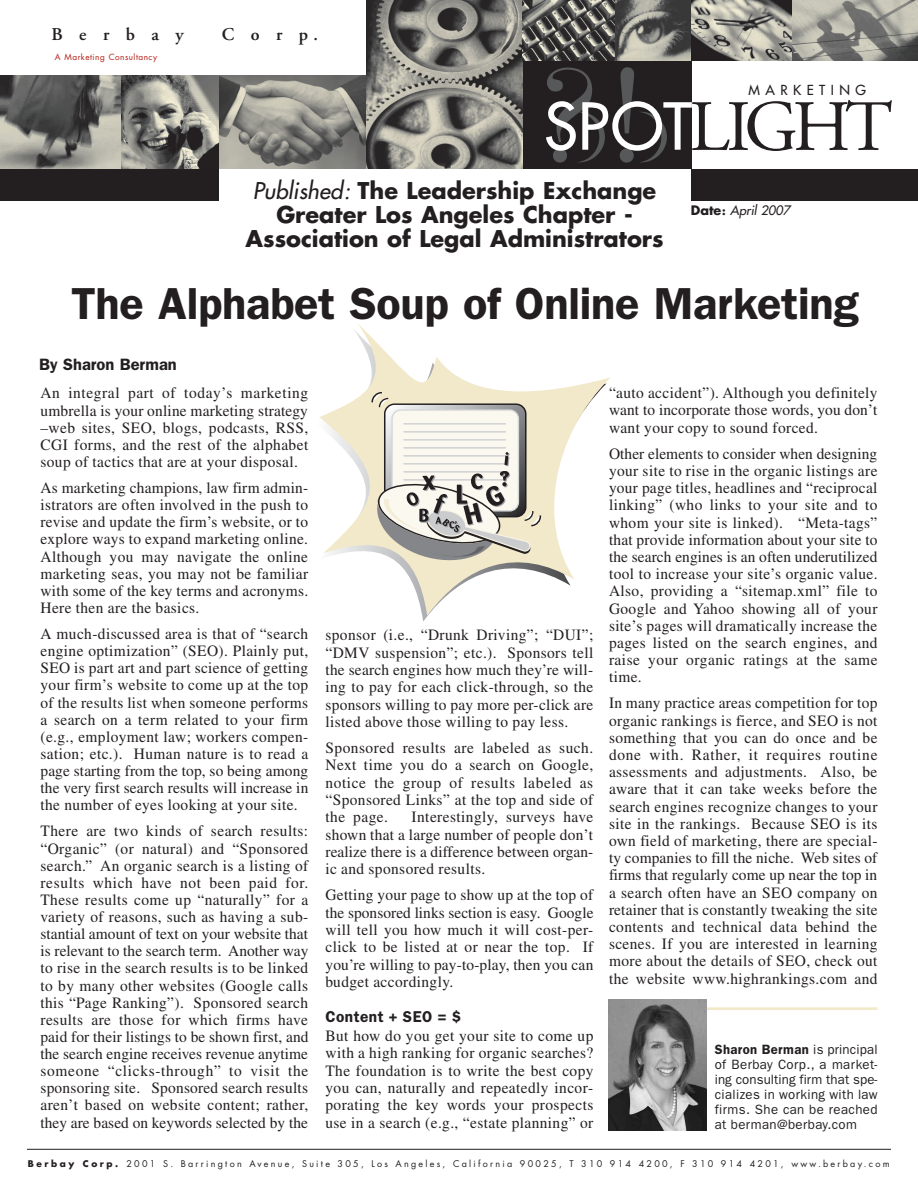
<style>
.page{position:relative;width:918px;height:1188px;background:#fff}
.page>*{position:absolute;margin:0;border:0;box-sizing:border-box;transform-origin:0 0}
.t1{font:72px "Adobe Garamond";letter-spacing:-.075em;color:#231f20}
.t2{font:600 45px "Franklin Gothic";letter-spacing:-.005em;color:#231f20}
.t3{font:700 22.5px/24px "Futura";color:#231f20;text-align:center}
.t4{font:600 18px "Adobe Garamond";letter-spacing:.915em;color:#231f20}
.t5{font:600 16.5px "Franklin Gothic";color:#231f20}
.t6{font:15.75px/17.2px "Times";letter-spacing:.025em;color:#231f20;text-align:justify}
.t7{font:600 15.75px "Franklin Gothic";letter-spacing:.03em;color:#231f20}
.t8{font:13.5px/15px "Franklin Gothic";letter-spacing:.03em;color:#231f20;text-align:justify}
.t9{font:13.5px "Futura";letter-spacing:.405em;color:#231f20}
.t10{font:italic 12.75px "Futura";color:#231f20}
.t11{font:9px "Futura";letter-spacing:.25em;color:#231f20}
.t12{font:8.25px "Futura";letter-spacing:.06em;color:#b41d15}
.s1{font-family:"Futura";font-size:63px;color:#fff}
.s2{font-weight:400;font-style:italic}
.s3{font-weight:700;font-style:normal}
.s4{font-weight:700;font-style:normal;font-size:10.5px}
.s5{font-weight:600}
.s6{font-weight:700}
</style>
<div class="page">
<div style="left:522px;top:61px;width:170px;height:108px;background:#231f20"></div>
<img style="left:0;top:75px;width:121px;height:94px">
<svg style="left:219px;top:75px;width:147px;height:94px;background:#898882"></svg>
<img style="left:366px;top:0;width:156px;height:169px">
<img style="left:614px;top:0;width:77px;height:61px">
<svg style="left:691px;top:0;width:101px;height:61px;background:#95938b"></svg>
<svg style="left:522px;top:0;width:92px;height:61px;background:#646360"></svg>
<svg style="left:792px;top:0;width:126px;height:61px;background:#98978f"></svg>
<div style="left:692px;top:169px;width:226px;height:32px;background:#231f20"></div>
<svg style="left:121px;top:75px;width:98px;height:94px;background:#807f79"></svg>
<hr style="left:27px;top:1149px;width:864px;height:1px;background:#231f20">
<div style="left:0;top:169px;width:219px;height:32px;background:#231f20"></div>
<img style="left:535px;top:59px;width:139px;height:104px">
<hr style="left:696px;top:1007px;width:182px;height:3px;background:#f2e8ca">
<img style="left:608px;top:1000px;width:99px;height:130px">
<svg style="left:320px;top:324px;width:290px;height:292px"></svg>
<svg style="left:385px;top:404px;width:141px;height:113px"></svg>
<div style="left:384px;top:403px;width:143px;height:114px;border:1px solid #231f20;border-radius:10px"></div>
<div style="left:392px;top:410px;width:126px;height:101px;background:#fbf8f0;border-radius:9px"></div>
<div style="left:391px;top:409px;width:128px;height:103px;border:1px solid #d5d6d8;border-radius:9px"></div>
<svg style="left:371px;top:391px;width:19px;height:18px"></svg>
<hr style="left:404px;top:423px;width:102px;height:1px;background:#d5d6d8">
<hr style="left:404px;top:431px;width:102px;height:1px;background:#d5d6d8">
<hr style="left:404px;top:439px;width:102px;height:1px;background:#d5d6d8">
<hr style="left:404px;top:447px;width:102px;height:1px;background:#d5d6d8">
<svg style="left:373px;top:452px;width:169px;height:114px"></svg>
<p class="t4" style="left:51px;top:27px;width:134px">Berbay</p>
<p class="t4" style="left:222px;top:27px;width:98px">Corp.</p>
<p class="t12" style="left:55px;top:54px;width:104px">A Marketing Consultancy</p>
<p class="t9" style="left:749px;top:83px;width:119px">MARKETING</p>
<h1 class="t1" style="left:544px;top:98px;width:350px"><span class="s1">SPOT</span>LIGHT</h1>
<h3 class="t3" style="left:246px;top:181px;width:420px"><span class="s2">Published:</span> The Leadership Exchange<br>Greater Los Angeles Chapter -<br>Association of Legal Administrators</h3>
<p class="t10" style="left:691px;top:204px;width:101px"><span class="s3">Date</span><span class="s4">:</span> April 2007</p>
<h2 class="t2" style="left:72px;top:288px;width:789px">The Alphabet Soup of Online Marketing</h2>
<p class="t5" style="left:39px;top:359px;width:139px">By Sharon Berman</p>
<p class="t6" style="left:40px;top:386px;width:269px">An integral part of today’s marketing umbrella is your online marketing strategy –web sites, SEO, blogs, podcasts, RSS, CGI forms, and the rest of the alphabet soup of tactics that are at your disposal.</p>
<p class="t6" style="left:40px;top:481px;width:269px">As marketing champions, law firm admin&shy;istrators are often involved in the push to revise and update the firm’s website, or to explore ways to expand marketing online.<br>Although you may navigate the online marketing seas, you may not be familiar with some of the key terms and acronyms.<br>Here then are the basics.</p>
<p class="t6" style="left:40px;top:627px;width:269px">A much-discussed area is that of “search engine optimization” (SEO). Plainly put, SEO is part art and part science of getting your firm’s website to come up at the top of the results list when someone performs a search on a term related to your firm (e.g., employment law; workers compen&shy;sation; etc.). Human nature is to read a page starting from the top, so being among the very first search results will increase in the number of eyes looking at your site.</p>
<p class="t6" style="left:40px;top:824px;width:270px">There are two kinds of search results: “Organic” (or natural) and “Sponsored search.” An organic search is a listing of results which have not been paid for.<br>These results come up “naturally” for a variety of reasons, such as having a sub&shy;stantial amount of text on your website that is relevant to the search term. Another way to rise in the search results is to be linked to by many other websites (Google calls this “Page Ranking”). Sponsored search results are those for which firms have paid for their listings to be shown first, and the search engine receives revenue anytime someone “clicks-through” to visit the sponsoring site. Sponsored search results aren’t based on website content; rather, they are based on keywords selected by the</p>
<p class="t6" style="left:325px;top:628px;width:269px">sponsor (i.e., “Drunk Driving”; “DUI”; “DMV suspension”; etc.). Sponsors tell the search engines how much they’re will&shy;ing to pay for each click-through, so the sponsors willing to pay more per-click are listed above those willing to pay less.</p>
<p class="t6" style="left:325px;top:741px;width:269px">Sponsored results are labeled as such.<br>Next time you do a search on Google, notice the group of results labeled as “Sponsored Links” at the top and side of the page.</p>
<p class="t6" style="left:325px;top:810px;width:269px;text-indent:86px">Interestingly, surveys have shown that a large number of people don’t realize there is a difference between organ&shy;ic and sponsored results.</p>
<p class="t6" style="left:325px;top:888px;width:270px">Getting your page to show up at the top of the sponsored links section is easy. Google will tell you how much it will cost-per&shy;click to be listed at or near the top. If you’re willing to pay-to-play, then you can budget accordingly.</p>
<p class="t7" style="left:326px;top:1011px;width:137px">Content + SEO = $</p>
<p class="t6" style="left:326px;top:1029px;width:269px">But how do you get your site to come up with a high ranking for organic searches?<br>The foundation is to write the best copy you can, naturally and repeatedly incor&shy;porating the key words your prospects use in a search (e.g., “estate planning” or</p>
<p class="t6" style="left:609px;top:386px;width:270px">“auto accident”). Although you definitely want to incorporate those words, you don’t want your copy to sound forced.</p>
<p class="t6" style="left:609px;top:446px;width:270px">Other elements to consider when designing your site to rise in the organic listings are your page titles, headlines and “reciprocal linking” (who links to your site and to whom your site is linked). “Meta-tags” that provide information about your site to the search engines is an often underutilized tool to increase your site’s organic value.<br>Also, providing a “sitemap.xml” file to Google and Yahoo showing all of your site’s pages will dramatically increase the pages listed on the search engines, and raise your organic ratings at the same time.</p>
<p class="t6" style="left:609px;top:696px;width:270px">In many practice areas competition for top organic rankings is fierce, and SEO is not something that you can do once and be done with. Rather, it requires routine assessments and adjustments. Also, be aware that it can take weeks before the search engines recognize changes to your site in the rankings. Because SEO is its own field of marketing, there are special&shy;ty companies to fill the niche. Web sites of firms that regularly come up near the top in a search often have an SEO company on retainer that is constantly tweaking the site contents and technical data behind the scenes. If you are interested in learning more about the details of SEO, check out the website www.highrankings.com and</p>
<p class="t8" style="left:715px;top:1043px;width:164px"><span class="s5">Sharon Berman</span> is principal of Berbay Corp., a market&shy;ing consulting firm that spe&shy;cializes in working with law firms. She can be reached at berman@berbay.com</p>
<p class="t11" style="left:28px;top:1160px;width:863px"><span class="s6">Berbay Corp.</span> 2001 S. Barrington Avenue, Suite 305, Los Angeles, California 90025, T 310 914 4200, F 310 914 4201, www.berbay.com</p>
</div>
